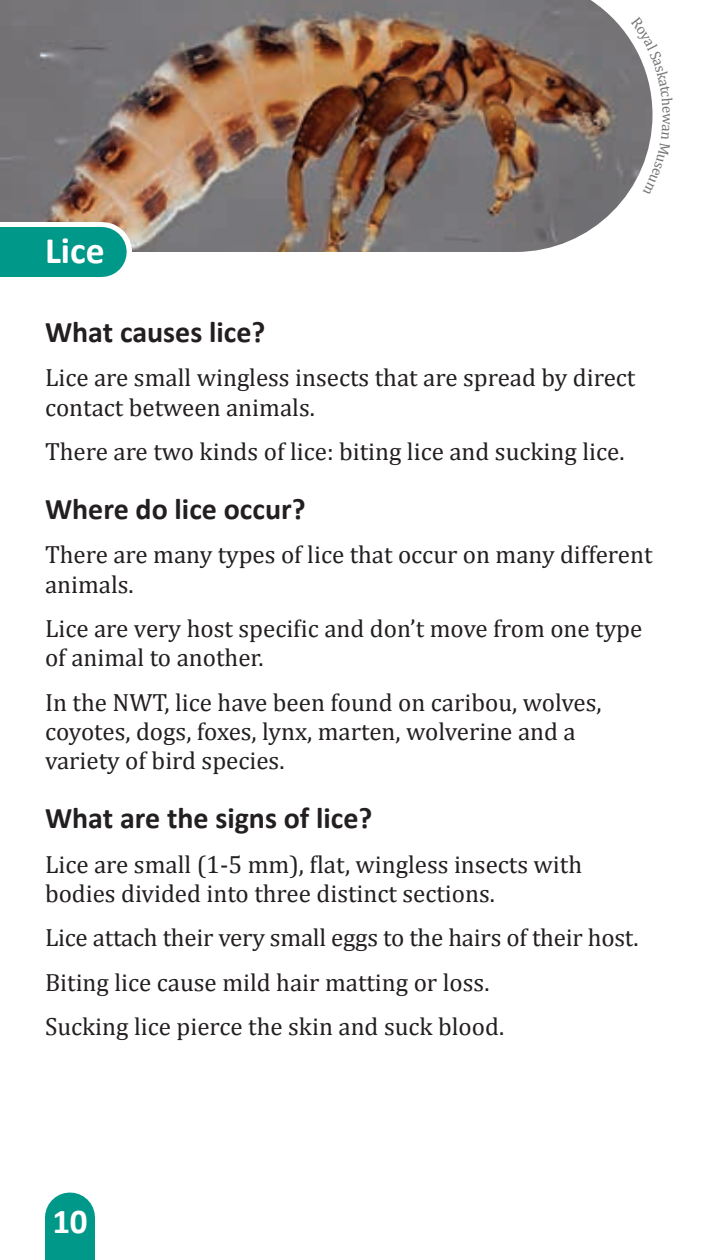
<style>
.page{position:relative;width:720px;height:1260px;background:#fff}
.page>*{position:absolute;margin:0;border:0;box-sizing:border-box;transform-origin:0 0}
.t1{font:700 37.5px "Calibri";color:#fff}
.t2{font:700 35px "Calibri";color:#fff}
.t3{font:700 30px "Calibri";color:#231f20}
.t4{font:25px/29.5px "Cambria";color:#231f20}
</style>
<div class="page">
<img style="left:0;top:0;width:631px;height:252px">
<div style="left:45px;top:1217px;width:50px;height:43px;background:#009889"></div>
<div style="left:0;top:222px;width:102px;height:60px;background:#fff"></div>
<div style="left:0;top:227px;width:102px;height:50px;background:#009889"></div>
<svg style="left:631px;top:41px;width:22px;height:147px"></svg>
<h1 class="t1" style="left:45px;top:227px;width:61px">Lice</h1>
<p class="t3" style="left:45px;top:313px;width:222px">What causes lice?</p>
<p class="t4" style="left:45px;top:363px;width:592px">Lice are small wingless insects that are spread by direct contact between animals.</p>
<p class="t4" style="left:45px;top:437px;width:581px">There are two kinds of lice: biting lice and sucking lice.</p>
<p class="t3" style="left:45px;top:490px;width:262px">Where do lice occur?</p>
<p class="t4" style="left:45px;top:540px;width:609px">There are many types of lice that occur on many different animals.</p>
<p class="t4" style="left:45px;top:614px;width:599px">Lice are very host specific and don’t move from one type of animal to another.</p>
<p class="t4" style="left:45px;top:687px;width:558px">In the NWT, lice have been found on caribou, wolves, coyotes, dogs, foxes, lynx, marten, wolverine and a variety of bird species.</p>
<p class="t3" style="left:45px;top:799px;width:329px">What are the signs of lice?</p>
<p class="t4" style="left:45px;top:849px;width:539px">Lice are small (1-5 mm), flat, wingless insects with bodies divided into three distinct sections.</p>
<p class="t4" style="left:45px;top:915px;width:595px;line-height:44.5px">Lice attach their very small eggs to the hairs of their host.<br>Biting lice cause mild hair matting or loss.<br>Sucking lice pierce the skin and suck blood.</p>
<h2 class="t2" style="left:53px;top:1199px;width:36px">10</h2>
</div>
